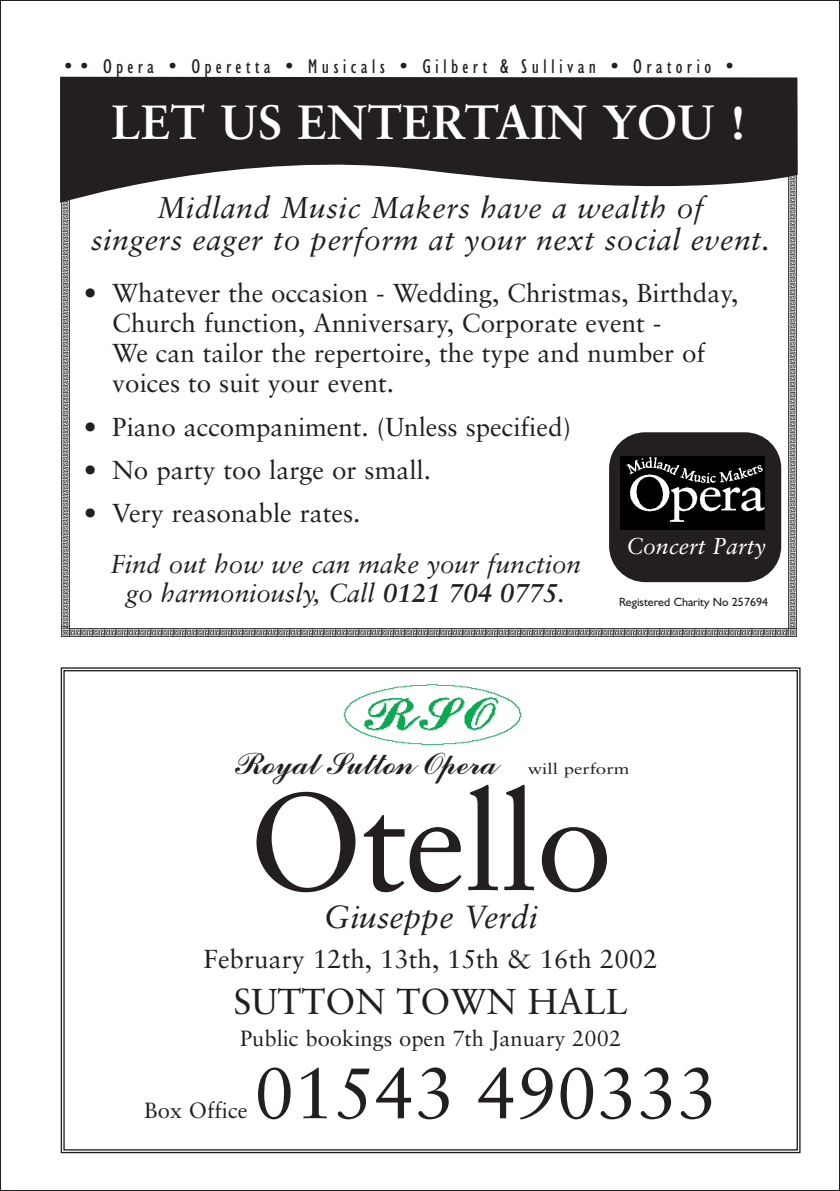
<style>
.page{position:relative;width:840px;height:1191px;background:#fff}
.page>*{position:absolute;margin:0;border:0;box-sizing:border-box;transform-origin:0 0}
.t1{font:138px "Sabon";letter-spacing:-.015em;color:#231f20}
.t2{font:72px "Sabon";color:#231f20}
.t3{font:700 48px "Sabon";letter-spacing:.005em;color:#fff}
.t4{font:36px "Sabon";color:#231f20}
.t5{font:34px "Commercial Script BT";color:#231f20}
.t6{font:italic 32px "Sabon";color:#231f20}
.t7{font:italic 30px/32px "Sabon";letter-spacing:.015em;color:#231f20;text-align:center}
.t8{font:26px/30px "Sabon";color:#231f20}
.t9{font:italic 26px/29.4px "Sabon";color:#231f20;text-align:center}
.t10{font:italic 23px "Sabon";color:#fff}
.t11{font:22px "Sabon";color:#231f20}
.t12{font:condensed 20px "Humanist 521 BT";letter-spacing:.21em;color:#231f20}
.t13{font:15.2px "Sabon";color:#231f20;scale:1.24 1}
.t14{font:12px "Humanist 521 BT";color:#231f20}
.s1{font-weight:700}
</style>
<div class="page">
<svg style="left:60px;top:77px;width:737px;height:126px;fill:#231f20"></svg>
<svg style="left:60px;top:667px;width:740px;height:486px"></svg>
<img style="left:342px;top:683px;width:179px;height:66px">
<div style="left:608px;top:432px;width:172px;height:150px;background:#231f20;border-radius:36px"></div>
<img style="left:620px;top:456px;width:144px;height:73px">
<div style="left:61px;top:80px;width:735px;height:10px;background:#231f20"></div>
<img style="left:788px;top:90px;width:8px;height:536px">
<svg style="left:61px;top:626px;width:735px;height:11px"></svg>
<img style="left:61px;top:88px;width:8px;height:538px">
<p class="t12" style="left:62px;top:59px;width:674px">•• Opera • Operetta • Musicals • Gilbert &amp; Sullivan • Oratorio •</p>
<h3 class="t3" style="left:111px;top:102px;width:636px">LET US ENTERTAIN YOU !</h3>
<p class="t7" style="left:91px;top:194px;width:680px">Midland Music Makers have a wealth of<br>singers eager to perform at your next social event.</p>
<p class="t8" style="left:112px;top:281px;width:627px;text-indent:-28px">• Whatever the occasion - Wedding, Christmas, Birthday, Church function, Anniversary, Corporate event -<br>We can tailor the repertoire, the type and number of voices to suit your event.</p>
<p class="t8" style="left:84px;top:414px;width:488px">• Piano accompaniment. (Unless specified)</p>
<p class="t8" style="left:84px;top:457px;width:348px">• No party too large or small.</p>
<p class="t8" style="left:84px;top:500px;width:278px">• Very reasonable rates.</p>
<p class="t9" style="left:110px;top:551px;width:472px">Find out how we can make your function go harmoniously, Call <span class="s1">0121 704 0775</span>.</p>
<p class="t10" style="left:626px;top:536px;width:141px">Concert Party</p>
<p class="t14" style="left:619px;top:598px;width:150px">Registered Charity No 257694</p>
<h3 class="t5" style="left:232px;top:742px;width:265px">Royal Sutton Opera</h3>
<p class="t13" style="left:527px;top:762px;width:83px">will perform</p>
<h1 class="t1" style="left:248px;top:784px;width:365px">Otello</h1>
<p class="t6" style="left:323px;top:903px;width:215px">Giuseppe Verdi</p>
<p class="t8" style="left:203px;top:946px;width:455px">February 12th, 13th, 15th &amp; 16th 2002</p>
<h3 class="t4" style="left:233px;top:986px;width:395px">SUTTON TOWN HALL</h3>
<p class="t11" style="left:240px;top:1029px;width:382px">Public bookings open 7th January 2002</p>
<p class="t11" style="left:144px;top:1101px;width:105px">Box Office</p>
<h2 class="t2" style="left:254px;top:1063px;width:464px">01543 490333</h2>
</div>
